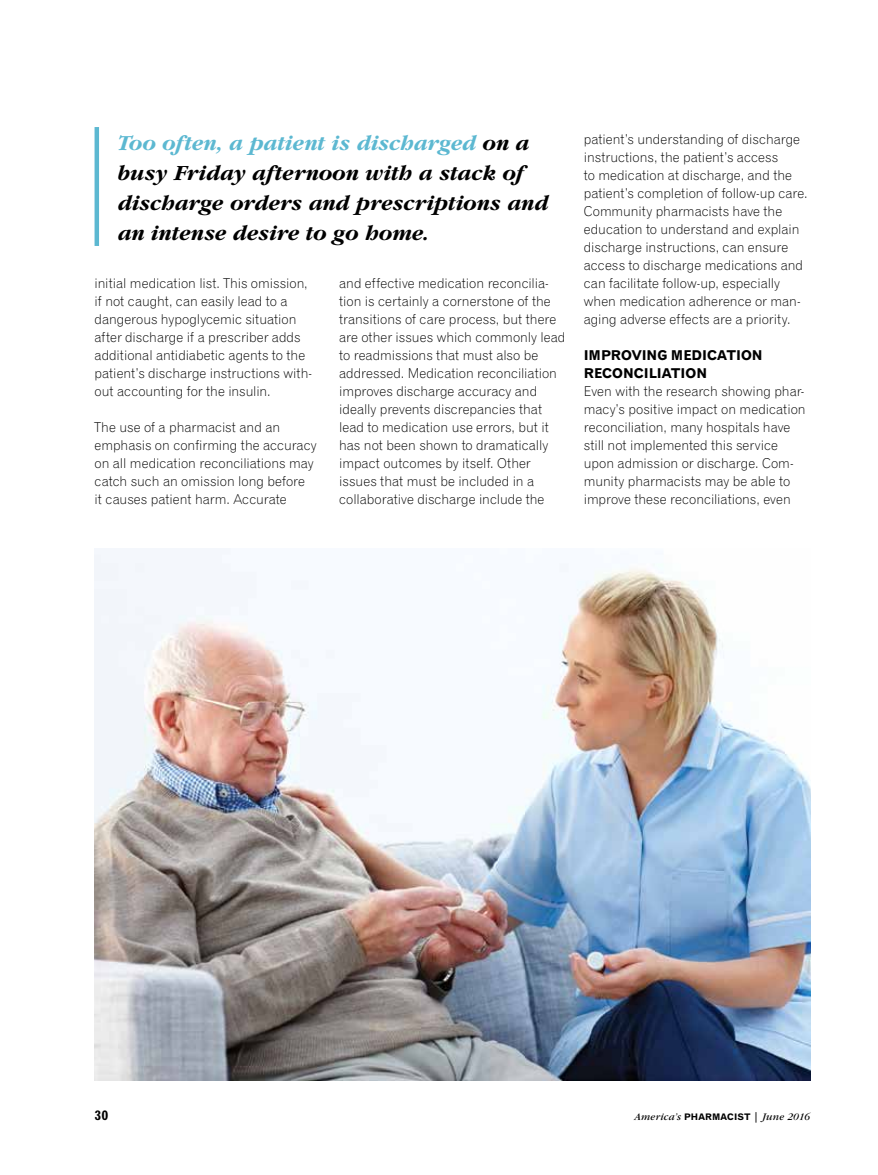
<style>
.page{position:relative;width:878px;height:1175px;background:#fff}
.page>*{position:absolute;margin:0;border:0;box-sizing:border-box;transform-origin:0 0}
.t1{font:italic 700 22.5px/30px "Garamond";letter-spacing:-.005em;color:#000}
.t2{font:13.5px/18px "Gothic 720 BT Light B";color:#000}
.t3{font:13.5px/18px "Gothic 720 BT Bold B";color:#000}
.t4{font:italic 10.5px "Garamond";letter-spacing:.015em;color:#000}
.s1{color:#5cb8d1}
.s2{font-family:"Gothic 720 BT Bold B";font-style:normal;font-size:9px}
.s3{font-weight:700;font-style:normal}
</style>
<div class="page">
<img style="left:94px;top:548px;width:716px;height:532px">
<div style="left:94px;top:127px;width:5px;height:119px;background:#5cb8d1"></div>
<h1 class="t1" style="left:117px;top:128px;width:432px"><span class="s1">Too often, a patient is discharged</span> on a busy Friday afternoon with a stack of discharge orders and prescriptions and an intense desire to go home.</h1>
<p class="t2" style="left:94px;top:274px;width:219px">initial medication list. This omission, if not caught, can easily lead to a dangerous hypoglycemic situation after discharge if a prescriber adds additional antidiabetic agents to the patient’s discharge instructions with&shy;out accounting for the insulin.</p>
<p class="t2" style="left:94px;top:418px;width:223px">The use of a pharmacist and an emphasis on confirming the accuracy on all medication reconciliations may catch such an omission long before<br>it causes patient harm. Accurate</p>
<p class="t2" style="left:339px;top:274px;width:228px">and effective medication reconcilia&shy;tion is certainly a cornerstone of the transitions of care process, but there are other issues which commonly lead to readmissions that must also be addressed. Medication reconciliation improves discharge accuracy and ideally prevents discrepancies that lead to medication use errors, but it has not been shown to dramatically impact outcomes by itself. Other issues that must be included in a collaborative discharge include the</p>
<p class="t2" style="left:583px;top:130px;width:225px">patient’s understanding of discharge instructions, the patient’s access<br>to medication at discharge, and the patient’s completion of follow-up care.<br>Community pharmacists have the education to understand and explain discharge instructions, can ensure access to discharge medications and can facilitate follow-up, especially when medication adherence or man&shy;aging adverse effects are a priority.</p>
<p class="t3" style="left:583px;top:346px;width:180px">IMPROVING MEDICATION<br>RECONCILIATION</p>
<p class="t2" style="left:583px;top:382px;width:223px">Even with the research showing phar&shy;macy’s positive impact on medication reconciliation, many hospitals have still not implemented this service upon admission or discharge. Com&shy;munity pharmacists may be able to improve these reconciliations, even</p>
<p class="t3" style="left:94px;top:1106px;width:16px">30</p>
<p class="t4" style="left:634px;top:1111px;width:177px">America’s <span class="s2">PHARMACIST</span> <span class="s3">|</span> June 2016</p>
</div>
